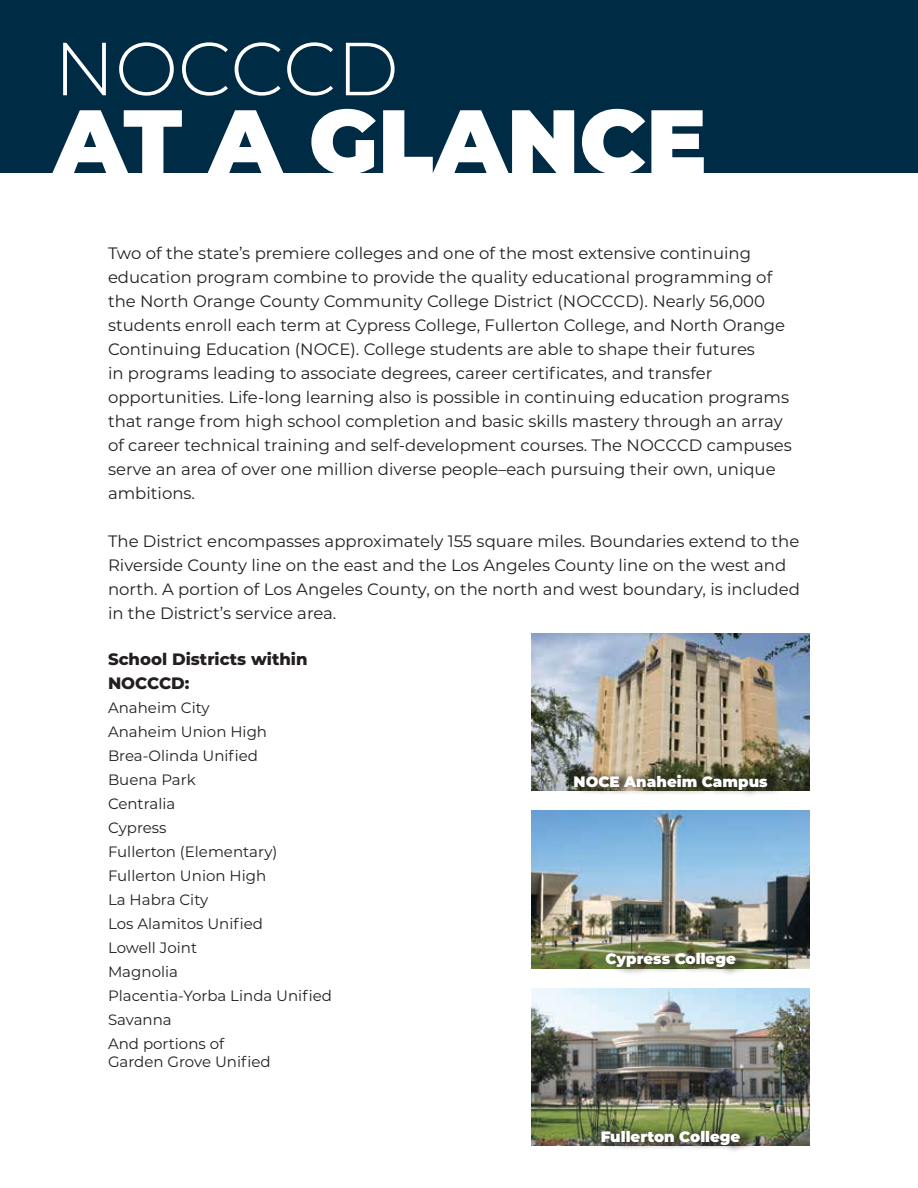
<style>
.page{position:relative;width:918px;height:1188px;background:#fff}
.page>*{position:absolute;margin:0;border:0;box-sizing:border-box;transform-origin:0 0}
.t1{font:900 90px "Montserrat";color:#fff}
.t2{font:300 75px "Montserrat";color:#fff}
.t3{font:16.5px/24px "Montserrat";color:#231f20}
.t4{font:800 16.5px/24px "Montserrat";color:#231f20}
.t5{font:15px/24px "Montserrat";color:#231f20}
.t6{font:900 15px "Montserrat";color:#fff}
</style>
<div class="page">
<div style="left:0;top:0;width:918px;height:173px;background:#002b45"></div>
<img style="left:531px;top:811px;width:279px;height:157px">
<img style="left:531px;top:633px;width:279px;height:158px">
<img style="left:531px;top:988px;width:279px;height:158px">
<svg style="left:576px;top:769px;width:208px;height:26px;background:#696854"></svg>
<svg style="left:608px;top:947px;width:144px;height:27px;background:#7b8262"></svg>
<svg style="left:603px;top:1124px;width:154px;height:27px;background:#757e5f"></svg>
<h2 class="t2" style="left:54px;top:18px;width:346px">NOCCCD</h2>
<h1 class="t1" style="left:54px;top:74px;width:654px">AT A GLANCE</h1>
<p class="t3" style="left:108px;top:241px;width:685px">Two of the state’s premiere colleges and one of the most extensive continuing education program combine to provide the quality educational programming of the North Orange County Community College District (NOCCCD). Nearly 56,000 students enroll each term at Cypress College, Fullerton College, and North Orange Continuing Education (NOCE). College students are able to shape their futures<br>in programs leading to associate degrees, career certificates, and transfer opportunities. Life-long learning also is possible in continuing education programs that range from high school completion and basic skills mastery through an array of career technical training and self-development courses. The NOCCCD campuses serve an area of over one million diverse people–each pursuing their own, unique ambitions.</p>
<p class="t3" style="left:108px;top:529px;width:693px">The District encompasses approximately 155 square miles. Boundaries extend to the Riverside County line on the east and the Los Angeles County line on the west and north. A portion of Los Angeles County, on the north and west boundary, is included in the District’s service area.</p>
<p class="t4" style="left:108px;top:646px;width:201px">School Districts within<br>NOCCCD:</p>
<p class="t5" style="left:108px;top:695px;width:225px">Anaheim City<br>Anaheim Union High<br>Brea-Olinda Unified<br>Buena Park<br>Centralia<br>Cypress<br>Fullerton (Elementary)<br>Fullerton Union High<br>La Habra City<br>Los Alamitos Unified<br>Lowell Joint<br>Magnolia<br>Placentia-Yorba Linda Unified<br>Savanna<br>And portions of</p>
<p class="t5" style="left:108px;top:1049px;width:164px">Garden Grove Unified</p>
<p class="t6" style="left:574px;top:770px;width:195px">NOCE Anaheim Campus</p>
<p class="t6" style="left:605px;top:948px;width:132px">Cypress College</p>
<p class="t6" style="left:601px;top:1125px;width:141px">Fullerton College</p>
</div>
